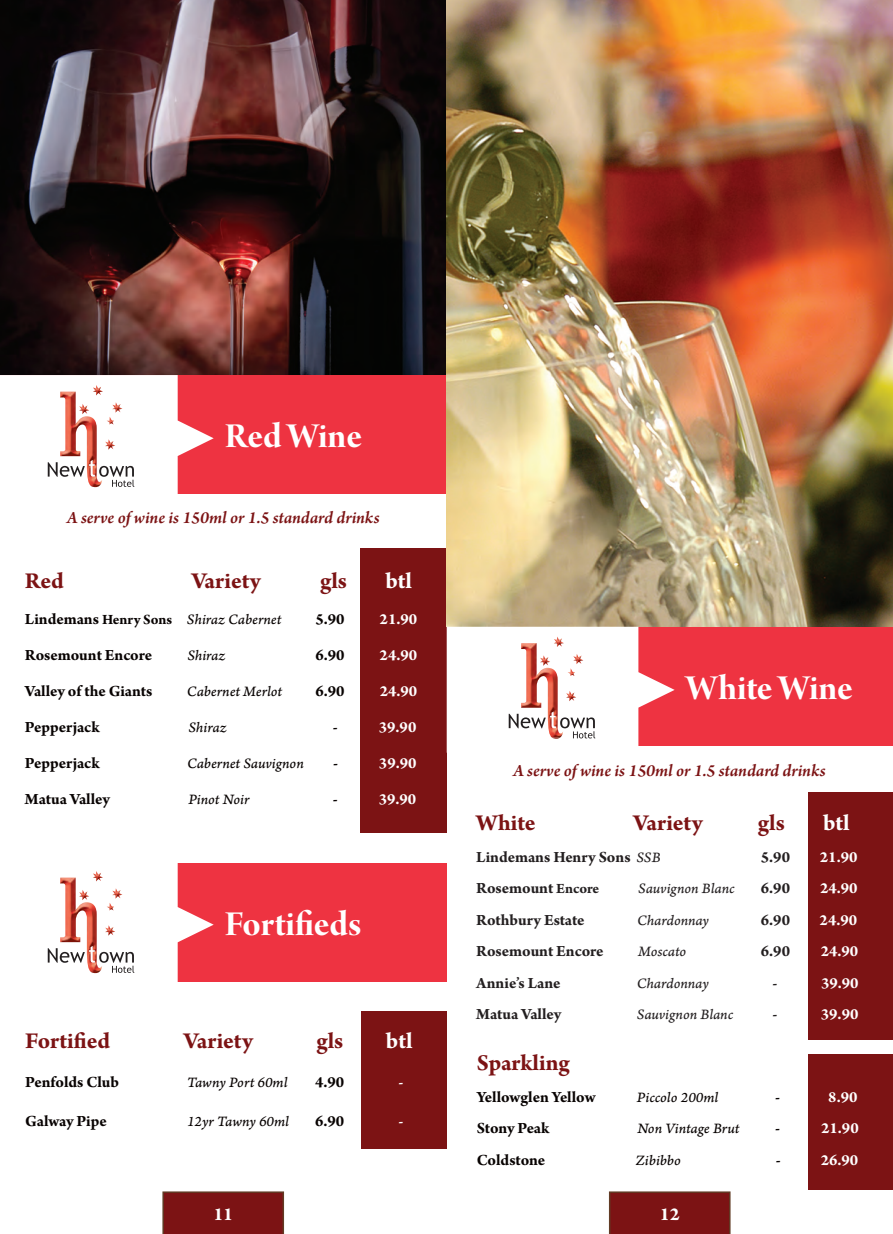
<style>
.page{position:relative;width:893px;height:1234px;background:#fff}
.page>*{position:absolute;margin:0;border:0;box-sizing:border-box;transform-origin:0 0}
.t1{font:37.5px "Arno Pro Bold Display";letter-spacing:-.005em;color:#fff}
.t2{font:700 24px "Arno Pro";color:#7c1314}
.t3{font:700 24px "Arno Pro";color:#fff}
.t4{font:700 19.5px "Arno Pro";color:#fff}
.t5{font:italic 600 18px "Arno Pro";letter-spacing:-.005em;color:#7c1314}
.t6{font:700 16.5px "Arno Pro";letter-spacing:-.005em;color:#080302}
.t7{font:700 16.5px "Arno Pro";color:#231f20}
.t8{font:700 16.5px "Arno Pro";color:#fff}
.t9{font:15px "Arno Pro Italic Caption";letter-spacing:-.005em;color:#080302}
.t10{font:15px "Arno Pro Italic Caption";letter-spacing:-.005em;color:#231f20}
.s1{font-family:"Arno Pro";font-weight:700;font-size:16.5px}
.s2{font-family:"Arno Pro";font-weight:700}
.s3{font-family:"Arno Pro Italic Caption";font-weight:400;font-size:15px}
.s4{font-size:15px}
</style>
<div class="page">
<img style="left:0;top:0;width:446px;height:375px">
<div style="left:361px;top:548px;width:85px;height:283px;background:#7c1314"></div>
<div style="left:361px;top:1010px;width:85px;height:138px;background:#7c1314"></div>
<div style="left:0;top:375px;width:446px;height:118px;background:#ee3341"></div>
<div style="left:0;top:862px;width:446px;height:119px;background:#ee3341"></div>
<svg style="left:162px;top:1191px;width:122px;height:42px;background:#7c1818"></svg>
<svg style="left:0;top:375px;width:214px;height:119px;background:#f5d2d3"></svg>
<svg style="left:0;top:862px;width:214px;height:120px;background:#f5d2d3"></svg>
<img style="left:446px;top:0;width:447px;height:626px">
<div style="left:808px;top:791px;width:85px;height:248px;background:#7c1314"></div>
<div style="left:448px;top:626px;width:445px;height:119px;background:#ee3341"></div>
<svg style="left:609px;top:1191px;width:121px;height:42px;background:#7b1717"></svg>
<svg style="left:447px;top:626px;width:228px;height:120px"></svg>
<div style="left:808px;top:1053px;width:85px;height:135px;background:#7c1314"></div>
<h1 class="t1" style="left:225px;top:415px;width:139px">Red Wine</h1>
<p class="t5" style="left:67px;top:507px;width:314px">A serve of wine is 150ml or 1.5 standard drinks</p>
<h2 class="t2" style="left:25px;top:567px;width:40px">Red</h2>
<h2 class="t2" style="left:191px;top:567px;width:72px">Variety</h2>
<h2 class="t2" style="left:320px;top:567px;width:28px">gls</h2>
<h2 class="t3" style="left:385px;top:567px;width:28px">btl</h2>
<p class="t9" style="left:25px;top:610px;width:258px"><span class="s1">Lindemans</span> <span class="s2">Henry Sons</span> Shiraz Cabernet</p>
<p class="t6" style="left:315px;top:609px;width:31px">5.90</p>
<p class="t8" style="left:380px;top:609px;width:39px">21.90</p>
<p class="t6" style="left:25px;top:645px;width:129px">Rosemount Encore</p>
<p class="t9" style="left:187px;top:646px;width:40px">Shiraz</p>
<p class="t6" style="left:315px;top:645px;width:31px">6.90</p>
<p class="t8" style="left:380px;top:645px;width:39px">24.90</p>
<p class="t6" style="left:25px;top:681px;width:129px">Valley of the Giants</p>
<p class="t9" style="left:187px;top:682px;width:97px">Cabernet Merlot</p>
<p class="t6" style="left:315px;top:681px;width:31px">6.90</p>
<p class="t8" style="left:380px;top:681px;width:39px">24.90</p>
<p class="t6" style="left:25px;top:717px;width:76px">Pepperjack</p>
<p class="t9" style="left:188px;top:718px;width:40px">Shiraz</p>
<p class="t6" style="left:333px;top:717px;width:6px">-</p>
<p class="t8" style="left:379px;top:717px;width:39px">39.90</p>
<p class="t6" style="left:25px;top:753px;width:76px">Pepperjack</p>
<p class="t9" style="left:187px;top:754px;width:118px">Cabernet Sauvignon</p>
<p class="t6" style="left:333px;top:753px;width:6px">-</p>
<p class="t8" style="left:379px;top:753px;width:39px">39.90</p>
<p class="t6" style="left:25px;top:789px;width:87px">Matua Valley</p>
<p class="t9" style="left:188px;top:790px;width:63px">Pinot Noir</p>
<p class="t6" style="left:333px;top:789px;width:6px">-</p>
<p class="t8" style="left:379px;top:789px;width:39px">39.90</p>
<h1 class="t1" style="left:225px;top:902px;width:138px">Fortifieds</h1>
<h2 class="t2" style="left:25px;top:1026px;width:87px">Fortified</h2>
<h2 class="t2" style="left:184px;top:1026px;width:72px">Variety</h2>
<h2 class="t2" style="left:316px;top:1026px;width:28px">gls</h2>
<h2 class="t3" style="left:386px;top:1026px;width:28px">btl</h2>
<p class="t6" style="left:25px;top:1072px;width:95px">Penfolds Club</p>
<p class="t9" style="left:187px;top:1073px;width:102px">Tawny Port 60ml</p>
<p class="t6" style="left:315px;top:1072px;width:31px">4.90</p>
<p class="t8" style="left:398px;top:1072px;width:6px">-</p>
<p class="t6" style="left:25px;top:1111px;width:83px">Galway Pipe</p>
<p class="t9" style="left:187px;top:1112px;width:104px">12yr Tawny 60ml</p>
<p class="t6" style="left:315px;top:1111px;width:31px">6.90</p>
<p class="t8" style="left:398px;top:1111px;width:6px">-</p>
<p class="t4" style="left:213px;top:1202px;width:21px">11</p>
<h1 class="t1" style="left:686px;top:667px;width:169px">White Wine</h1>
<p class="t5" style="left:513px;top:760px;width:314px">A serve of wine is 150ml or 1.5 standard drinks</p>
<h2 class="t2" style="left:476px;top:808px;width:61px">White</h2>
<h2 class="t2" style="left:633px;top:808px;width:72px">Variety</h2>
<h2 class="t2" style="left:758px;top:808px;width:28px">gls</h2>
<h2 class="t3" style="left:823px;top:808px;width:28px">btl</h2>
<p class="t7" style="left:476px;top:846px;width:186px">Lindemans Henry Sons <span class="s3">SSB</span></p>
<p class="t7" style="left:761px;top:846px;width:31px">5.90</p>
<p class="t8" style="left:820px;top:846px;width:39px">21.90</p>
<p class="t7" style="left:476px;top:878px;width:125px">Rosemount <span class="s4">Encore</span></p>
<p class="t10" style="left:638px;top:879px;width:98px">Sauvignon Blanc</p>
<p class="t7" style="left:761px;top:878px;width:31px">6.90</p>
<p class="t8" style="left:820px;top:878px;width:39px">24.90</p>
<p class="t7" style="left:476px;top:909px;width:110px">Rothbury Estate</p>
<p class="t10" style="left:637px;top:910px;width:73px">Chardonnay</p>
<p class="t7" style="left:761px;top:909px;width:31px">6.90</p>
<p class="t8" style="left:820px;top:909px;width:39px">24.90</p>
<p class="t7" style="left:476px;top:941px;width:129px">Rosemount Encore</p>
<p class="t10" style="left:638px;top:942px;width:50px">Moscato</p>
<p class="t7" style="left:761px;top:941px;width:31px">6.90</p>
<p class="t8" style="left:821px;top:941px;width:39px">24.90</p>
<p class="t7" style="left:476px;top:972px;width:86px">Annie’s Lane</p>
<p class="t10" style="left:637px;top:973px;width:73px">Chardonnay</p>
<p class="t7" style="left:773px;top:972px;width:6px">-</p>
<p class="t8" style="left:821px;top:972px;width:39px">39.90</p>
<p class="t7" style="left:476px;top:1004px;width:87px">Matua Valley</p>
<p class="t10" style="left:637px;top:1005px;width:98px">Sauvignon Blanc</p>
<p class="t7" style="left:773px;top:1004px;width:6px">-</p>
<p class="t8" style="left:821px;top:1004px;width:39px">39.90</p>
<h2 class="t2" style="left:477px;top:1048px;width:94px">Sparkling</h2>
<p class="t6" style="left:477px;top:1087px;width:120px">Yellowglen Yellow</p>
<p class="t9" style="left:637px;top:1088px;width:83px">Piccolo 200ml</p>
<p class="t6" style="left:775px;top:1087px;width:6px">-</p>
<p class="t8" style="left:828px;top:1087px;width:31px">8.90</p>
<p class="t6" style="left:477px;top:1118px;width:74px">Stony Peak</p>
<p class="t9" style="left:637px;top:1119px;width:104px">Non Vintage Brut</p>
<p class="t6" style="left:775px;top:1118px;width:6px">-</p>
<p class="t8" style="left:821px;top:1118px;width:39px">21.90</p>
<p class="t6" style="left:477px;top:1150px;width:70px">Coldstone</p>
<p class="t9" style="left:636px;top:1151px;width:47px">Zibibbo</p>
<p class="t6" style="left:776px;top:1150px;width:6px">-</p>
<p class="t8" style="left:821px;top:1150px;width:39px">26.90</p>
<p class="t4" style="left:660px;top:1202px;width:21px">12</p>
</div>
